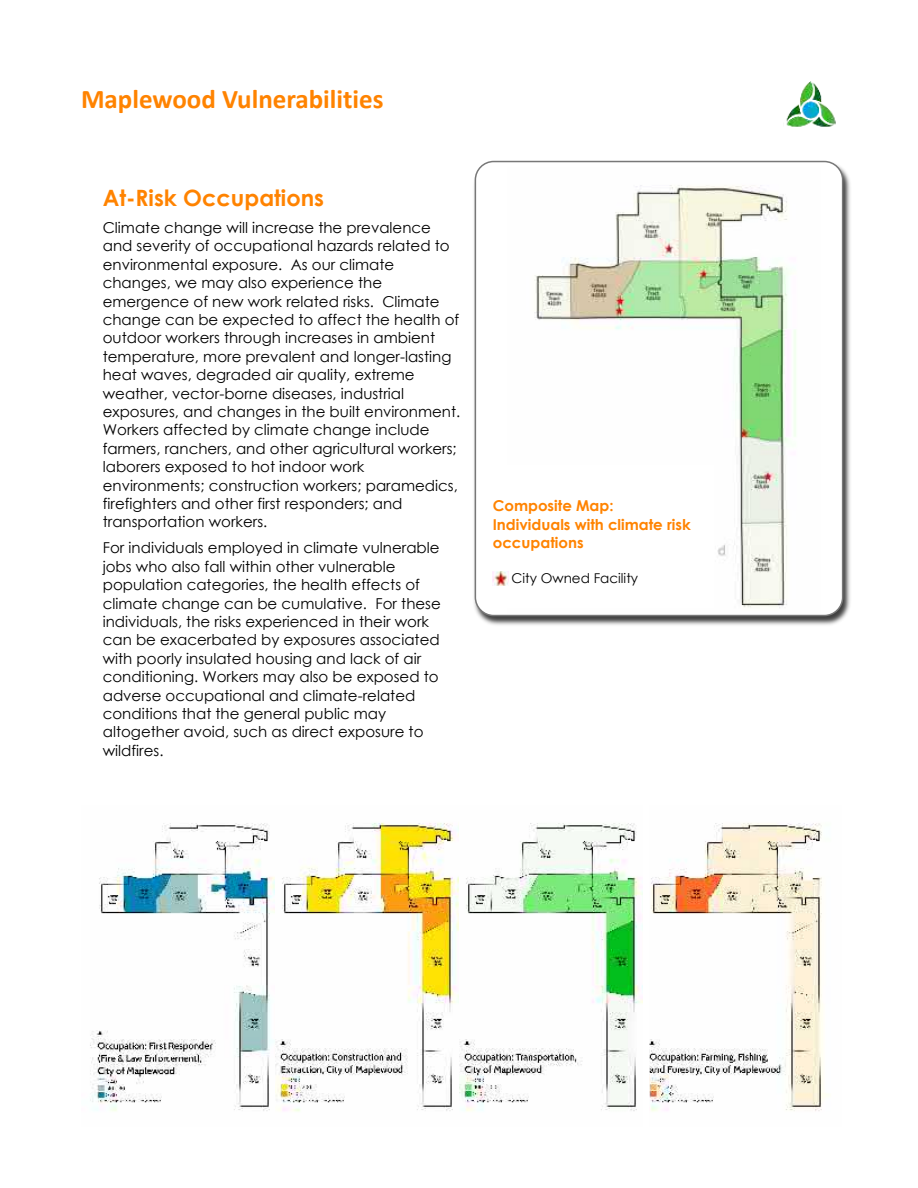
<style>
.page{position:relative;width:918px;height:1188px;background:#fff}
.page>*{position:absolute;margin:0;border:0;box-sizing:border-box;transform-origin:0 0}
.t1{font:700 27px "Calibri";color:#ff8300}
.t2{font:700 22.5px "Century Gothic";color:#ff8300}
.t3{font:15px/18.5px "Century Gothic";color:#000}
.t4{font:700 15px/18.5px "Century Gothic";color:#ff8300}
.t5{font:13.5px "Century Gothic";color:#000}
</style>
<div class="page">
<img style="left:474px;top:160px;width:376px;height:465px">
<div style="left:475px;top:161px;width:368px;height:455px;background:#fff;border:2px solid #787878;border-radius:18px"></div>
<img style="left:508px;top:185px;width:288px;height:423px">
<img style="left:493px;top:572px;width:16px;height:13px">
<img style="left:786px;top:81px;width:50px;height:46px">
<img style="left:90px;top:823px;width:186px;height:288px">
<img style="left:650px;top:823px;width:179px;height:289px">
<img style="left:459px;top:823px;width:183px;height:288px">
<img style="left:276px;top:822px;width:183px;height:290px">
<h1 class="t1" style="left:81px;top:88px;width:304px">Maplewood Vulnerabilities</h1>
<h2 class="t2" style="left:103px;top:189px;width:223px">At-Risk Occupations</h2>
<p class="t3" style="left:103px;top:220px;width:359px">Climate change will increase the prevalence and severity of occupational hazards related to environmental exposure. As our climate changes, we may also experience the emergence of new work related risks. Climate change can be expected to affect the health of outdoor workers through increases in ambient temperature, more prevalent and longer-lasting heat waves, degraded air quality, extreme weather, vector-borne diseases, industrial exposures, and changes in the built environment.<br>Workers affected by climate change include farmers, ranchers, and other agricultural workers; laborers exposed to hot indoor work environments; construction workers; paramedics, firefighters and other first responders; and transportation workers.</p>
<p class="t3" style="left:103px;top:540px;width:340px">For individuals employed in climate vulnerable jobs who also fall within other vulnerable population categories, the health effects of climate change can be cumulative. For these individuals, the risks experienced in their work can be exacerbated by exposures associated with poorly insulated housing and lack of air conditioning. Workers may also be exposed to adverse occupational and climate-related conditions that the general public may altogether avoid, such as direct exposure to wildfires.</p>
<p class="t4" style="left:493px;top:498px;width:200px">Composite Map:<br>Individuals with climate risk occupations</p>
<p class="t5" style="left:511px;top:573px;width:128px">City Owned Facility</p>
</div>
